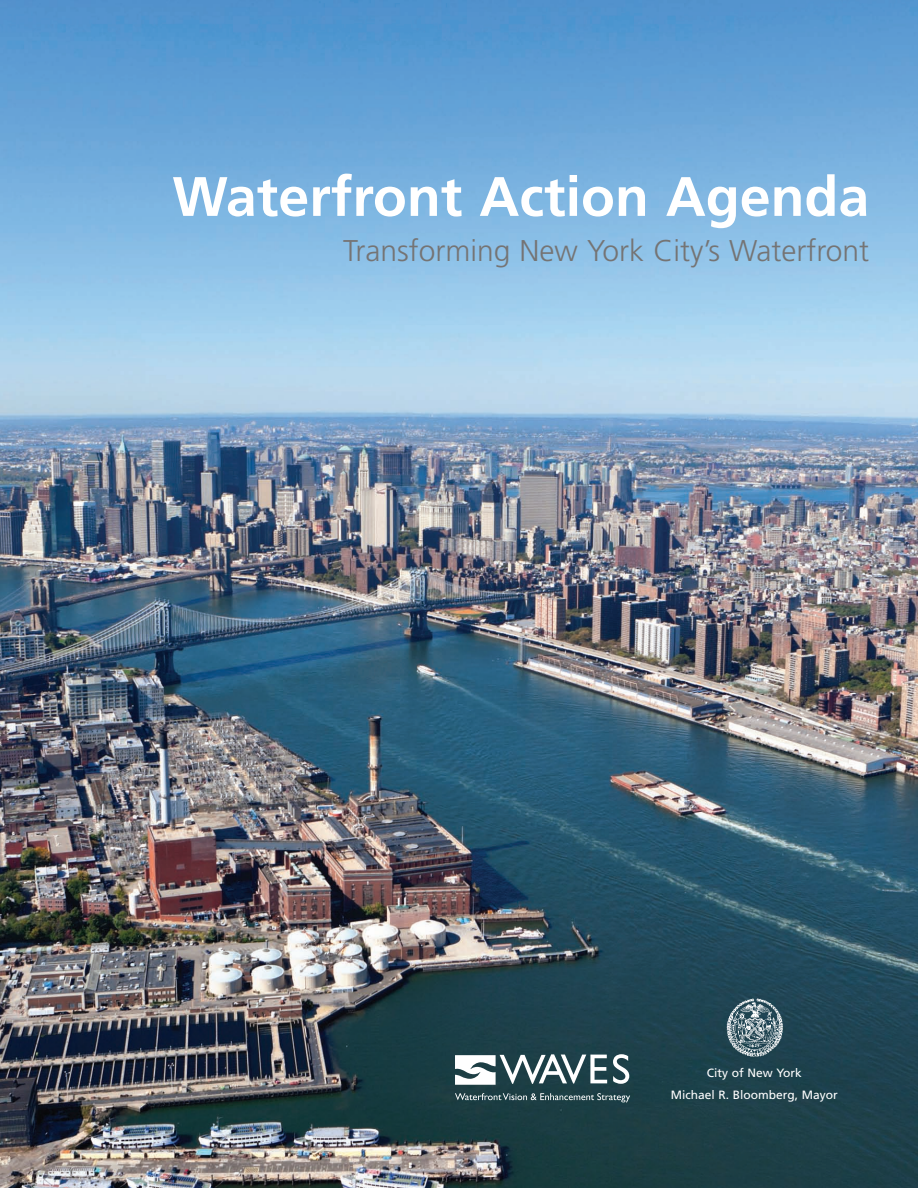
<style>
.page{position:relative;width:918px;height:1188px;background:#fff}
.page>*{position:absolute;margin:0;border:0;box-sizing:border-box;transform-origin:0 0}
.t1{font:700 55.5px "Frutiger";color:#fff}
.t2{font:300 30px "Frutiger";color:#757474}
.t3{font:12px/22.5px "Frutiger";color:#fff;text-align:center}
</style>
<div class="page">
<img style="left:0;top:0;width:918px;height:1188px">
<img style="left:726px;top:997px;width:58px;height:60px">
<svg style="left:613px;top:1054px;width:16px;height:30px"></svg>
<svg style="left:455px;top:1093px;width:175px;height:9px;background:#4d686d"></svg>
<svg style="left:455px;top:1054px;width:152px;height:31px"></svg>
<h1 class="t1" style="left:172px;top:174px;width:698px">Waterfront Action Agenda</h1>
<h2 class="t2" style="left:343px;top:238px;width:528px">Transforming New York City’s Waterfront</h2>
<p class="t3" style="left:671px;top:1062px;width:168px">City of New York<br>Michael R. Bloomberg, Mayor</p>
</div>
